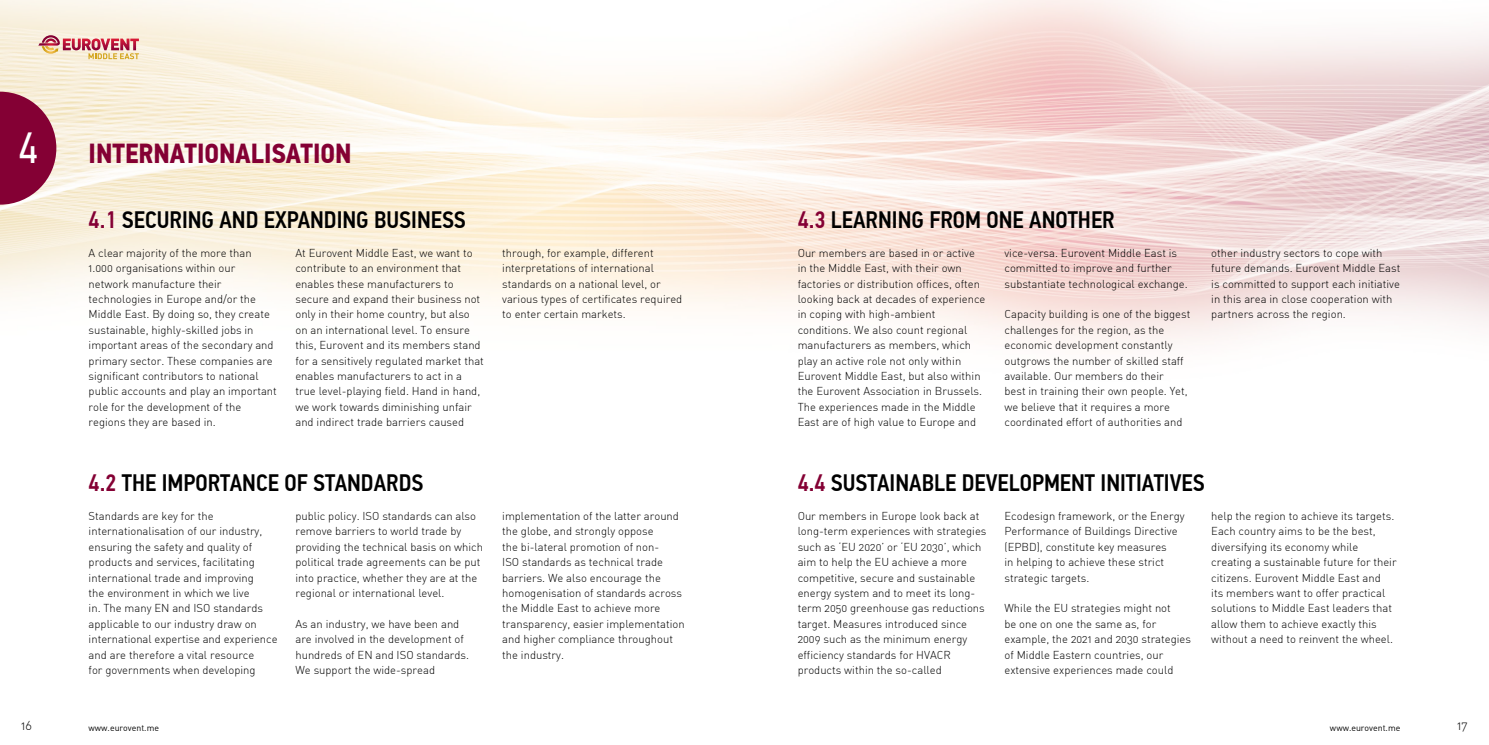
<style>
.page{position:relative;width:1489px;height:745px;background:#fff}
.page>*{position:absolute;margin:0;border:0;box-sizing:border-box;transform-origin:0 0}
.t1{font:43.5px "PF Din Text Cond Pro";color:#fff}
.t2{font:700 27.5px "PF Din Text Cond Pro";color:#840034}
.t3{font:500 23.75px "PF Din Text Cond Pro";color:#000}
.t4{font:300 12.5px "DIN Alternate";color:#000}
.t5{font:300 11.25px/15.4px "DIN Alternate";color:#000}
.t6{font:8.75px "DIN Alternate";color:#000}
.s1{color:#840034}
</style>
<div class="page">
<img style="left:0;top:0;width:1488px;height:345px">
<svg style="left:0;top:92px;width:56px;height:112px;background:#9b3156"></svg>
<svg style="left:38px;top:35px;width:101px;height:24px;background:#e0aa9e"></svg>
<h1 class="t1" style="left:19px;top:122px;width:21px">4</h1>
<h2 class="t2" style="left:89px;top:136px;width:264px">INTERNATIONALISATION</h2>
<h3 class="t3" style="left:89px;top:206px;width:379px"><span class="s1">4.1</span> SECURING AND EXPANDING BUSINESS</h3>
<p class="t5" style="left:89px;top:245px;width:190px">A clear majority of the more than 1.000 organisations within our network manufacture their technologies in Europe and/or the Middle East. By doing so, they create sustainable, highly-skilled jobs in important areas of the secondary and primary sector. These companies are significant contributors to national public accounts and play an important role for the development of the regions they are based in.</p>
<p class="t5" style="left:295px;top:245px;width:190px">At Eurovent Middle East, we want to contribute to an environment that enables these manufacturers to secure and expand their business not only in their home country, but also on an international level. To ensure this, Eurovent and its members stand for a sensitively regulated market that enables manufacturers to act in a true level-playing field. Hand in hand, we work towards diminishing unfair and indirect trade barriers caused</p>
<p class="t5" style="left:502px;top:245px;width:181px">through, for example, different interpretations of international standards on a national level, or various types of certificates required to enter certain markets.</p>
<h3 class="t3" style="left:89px;top:468px;width:336px"><span class="s1">4.2</span> THE IMPORTANCE OF STANDARDS</h3>
<p class="t5" style="left:89px;top:507px;width:190px">Standards are key for the internationalisation of our industry, ensuring the safety and quality of products and services, facilitating international trade and improving<br>the environment in which we live<br>in. The many EN and ISO standards applicable to our industry draw on international expertise and experience and are therefore a vital resource<br>for governments when developing</p>
<p class="t5" style="left:295px;top:508px;width:189px">public policy. ISO standards can also remove barriers to world trade by providing the technical basis on which political trade agreements can be put into practice, whether they are at the regional or international level.</p>
<p class="t5" style="left:295px;top:615px;width:175px">As an industry, we have been and are involved in the development of hundreds of EN and ISO standards.<br>We support the wide-spread</p>
<p class="t5" style="left:502px;top:508px;width:184px">implementation of the latter around the globe, and strongly oppose<br>the bi-lateral promotion of non-<br>ISO standards as technical trade barriers. We also encourage the homogenisation of standards across the Middle East to achieve more transparency, easier implementation and higher compliance throughout the industry.</p>
<h3 class="t3" style="left:797px;top:206px;width:318px"><span class="s1">4.3</span> LEARNING FROM ONE ANOTHER</h3>
<p class="t5" style="left:797px;top:245px;width:189px">Our members are based in or active in the Middle East, with their own factories or distribution offices, often looking back at decades of experience in coping with high-ambient conditions. We also count regional manufacturers as members, which play an active role not only within Eurovent Middle East, but also within the Eurovent Association in Brussels.<br>The experiences made in the Middle East are of high value to Europe and</p>
<p class="t5" style="left:1004px;top:245px;width:185px">vice-versa. Eurovent Middle East is committed to improve and further substantiate technological exchange.</p>
<p class="t5" style="left:1004px;top:306px;width:187px">Capacity building is one of the biggest challenges for the region, as the economic development constantly outgrows the number of skilled staff available. Our members do their<br>best in training their own people. Yet, we believe that it requires a more coordinated effort of authorities and</p>
<p class="t5" style="left:1211px;top:245px;width:190px">other industry sectors to cope with future demands. Eurovent Middle East is committed to support each initiative in this area in close cooperation with partners across the region.</p>
<h3 class="t3" style="left:797px;top:468px;width:408px"><span class="s1">4.4</span> SUSTAINABLE DEVELOPMENT INITIATIVES</h3>
<p class="t5" style="left:797px;top:507px;width:190px">Our members in Europe look back at long-term experiences with strategies such as ‘EU 2020’ or ‘EU 2030’, which aim to help the EU achieve a more competitive, secure and sustainable energy system and to meet its long&shy;term 2050 greenhouse gas reductions target. Measures introduced since 2009 such as the minimum energy efficiency standards for HVACR products within the so-called</p>
<p class="t5" style="left:1004px;top:508px;width:182px">Ecodesign framework, or the Energy<br>Performance of Buildings Directive (EPBD), constitute key measures<br>in helping to achieve these strict strategic targets.</p>
<p class="t5" style="left:1004px;top:600px;width:188px">While the EU strategies might not<br>be one on one the same as, for example, the 2021 and 2030 strategies of Middle Eastern countries, our extensive experiences made could</p>
<p class="t5" style="left:1211px;top:508px;width:187px">help the region to achieve its targets.<br>Each country aims to be the best, diversifying its economy while creating a sustainable future for their citizens. Eurovent Middle East and<br>its members want to offer practical solutions to Middle East leaders that allow them to achieve exactly this without a need to reinvent the wheel.</p>
<p class="t4" style="left:21px;top:717px;width:12px">16</p>
<p class="t6" style="left:89px;top:721px;width:72px">www.eurovent.me</p>
<p class="t6" style="left:1329px;top:721px;width:72px">www.eurovent.me</p>
<p class="t4" style="left:1456px;top:717px;width:12px">17</p>
</div>
